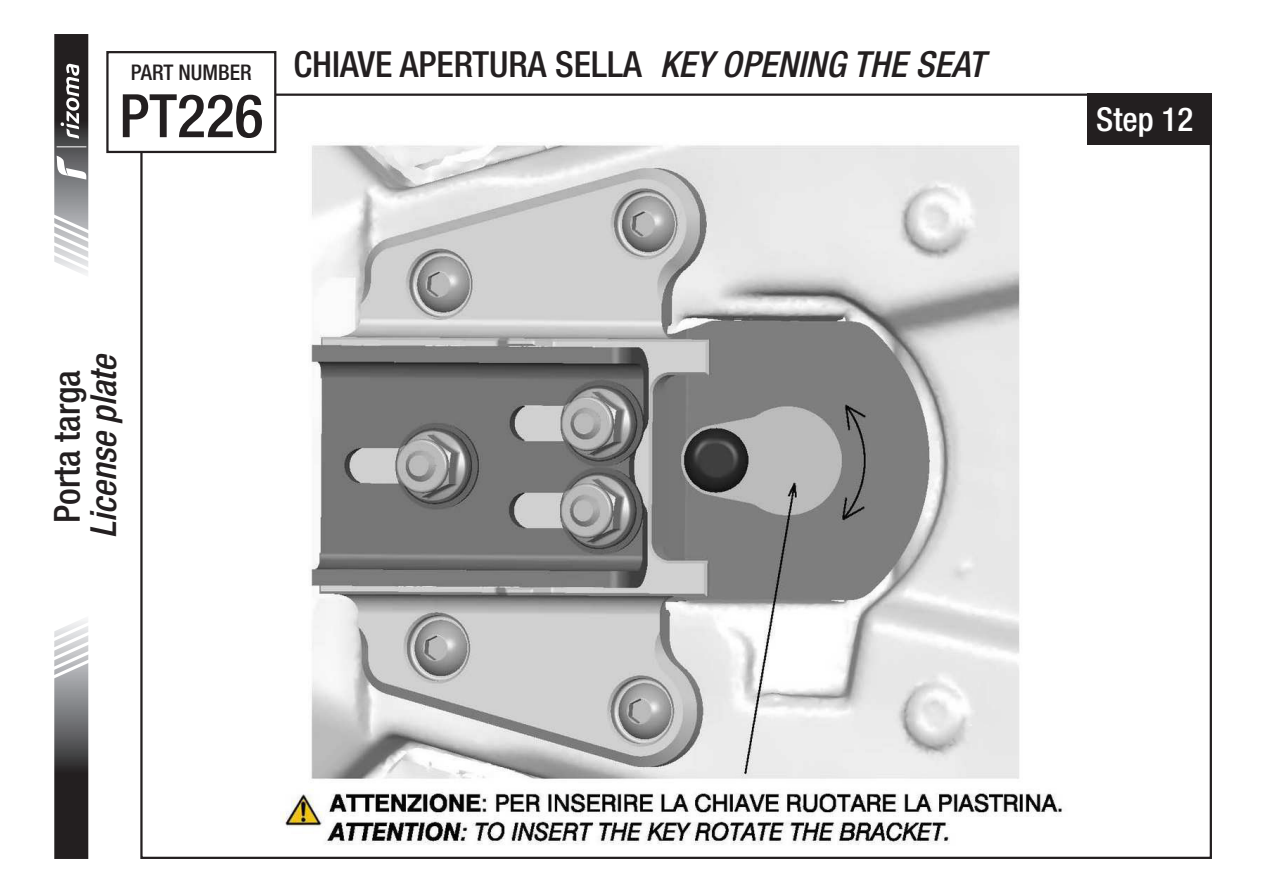
<style>
.page{position:relative;width:1263px;height:893px;background:#fff}
.page>*{position:absolute;margin:0;border:0;box-sizing:border-box;transform-origin:0 0}
.t1{font:500 condensed 60px "Helvetica Neue LT Std";color:#231f20}
.t2{font:500 condensed 36px "Helvetica Neue LT Std";color:#231f20}
.t3{font:italic 500 condensed 36px "Helvetica Neue LT Std";color:#231f20}
.t4{font:500 condensed 33px "Helvetica Neue LT Std";color:#fff}
.t5{font:500 condensed 21.6px "Helvetica Neue LT Std";color:#231f20}
.s1{font-style:italic}
</style>
<div class="page">
<img style="left:282px;top:142px;width:781px;height:703px">
<div style="left:1088px;top:94px;width:124px;height:51px;background:#231f20"></div>
<svg style="left:54px;top:620px;width:35px;height:239px;background:#706f70"></svg>
<svg style="left:54px;top:34px;width:35px;height:240px"></svg>
<div style="left:106px;top:51px;width:170px;height:102px;border:2px solid #231f20"></div>
<p class="t5" style="left:131px;top:59px;width:122px">PART NUMBER</p>
<h1 class="t1" style="left:119px;top:80px;width:146px">PT226</h1>
<p class="t2" style="left:293px;top:42px;width:693px">CHIAVE APERTURA SELLA <span class="s1">KEY OPENING THE SEAT</span></p>
<p class="t3" style="left:82px;top:538px;width:187px;rotate:-90deg">License plate</p>
<p class="t2" style="left:46px;top:523px;width:155px;rotate:-90deg">Porta targa</p>
<p class="t4" style="left:1096px;top:99px;width:99px">Step 12</p>
</div>
